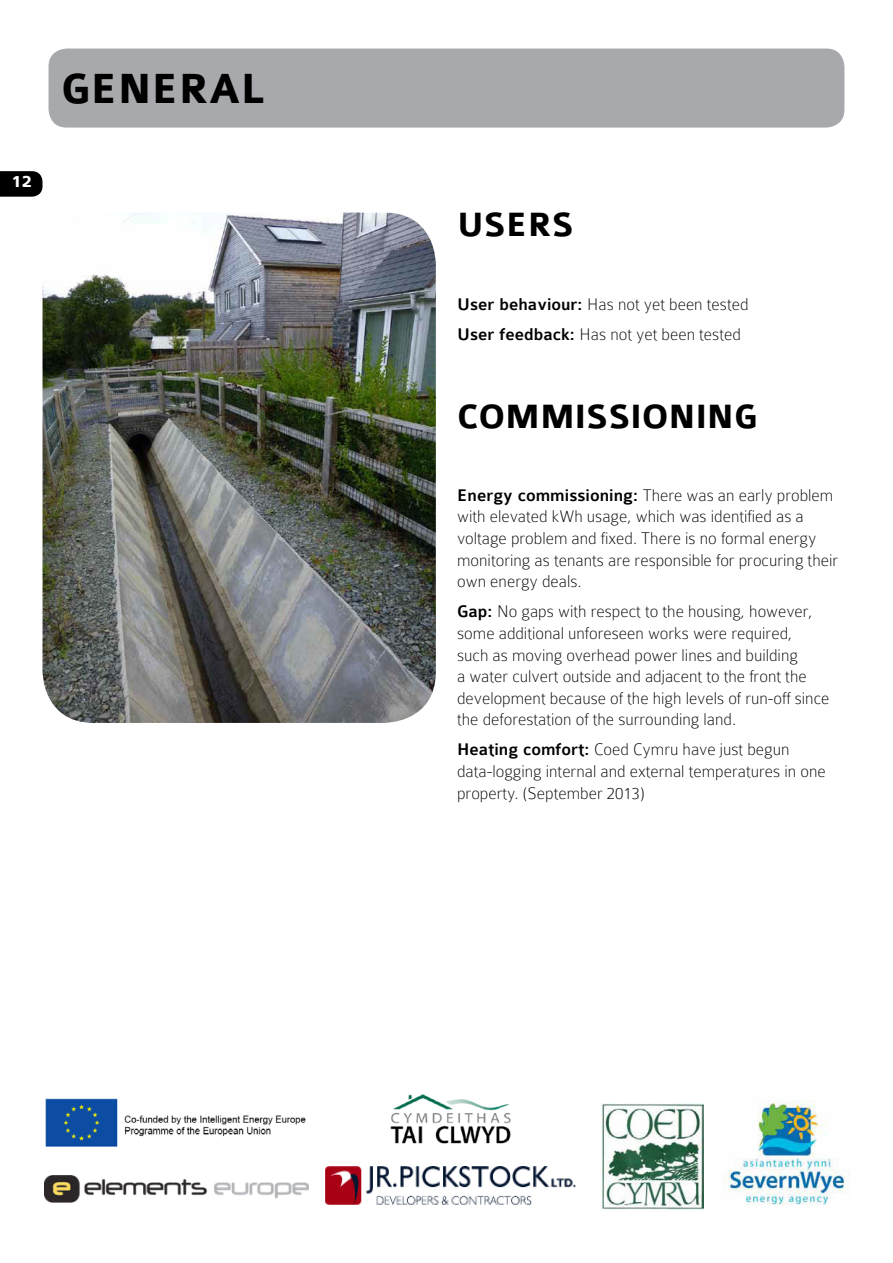
<style>
.page{position:relative;width:893px;height:1263px;background:#fff}
.page>*{position:absolute;margin:0;border:0;box-sizing:border-box;transform-origin:0 0}
.t1{font:700 45px "Colaborate";color:#000}
.t2{font:700 36px "Colaborate";color:#000}
.t3{font:100 18px/21.6px "Colaborate";color:#000}
.t4{font:700 18px "Colaborate";color:#fff}
.s1{font-weight:500}
</style>
<div class="page">
<div style="left:46px;top:46px;width:801px;height:85px;background:#a7a9ac;border-radius:21px"></div>
<div style="left:43px;top:43px;width:807px;height:91px;border:6px solid #fff;border-radius:21px"></div>
<svg style="left:0;top:171px;width:43px;height:26px"></svg>
<img style="left:43px;top:213px;width:393px;height:510px">
<img style="left:45px;top:1098px;width:261px;height:49px">
<img style="left:602px;top:1104px;width:102px;height:105px">
<img style="left:723px;top:1101px;width:127px;height:104px">
<img style="left:45px;top:1175px;width:263px;height:27px">
<img style="left:325px;top:1167px;width:251px;height:38px">
<img style="left:390px;top:1094px;width:121px;height:50px">
<p class="t4" style="left:11px;top:172px;width:22px">12</p>
<h1 class="t1" style="left:61px;top:65px;width:204px">GENERAL</h1>
<h2 class="t2" style="left:457px;top:206px;width:118px">USERS</h2>
<p class="t3" style="left:457px;top:289px;width:293px;line-height:30.2px"><span class="s1">User behaviour:</span> Has not yet been tested<br><span class="s1">User feedback:</span> Has not yet been tested</p>
<h2 class="t2" style="left:457px;top:398px;width:302px">COMMISSIONING</h2>
<p class="t3" style="left:457px;top:484px;width:383px"><span class="s1">Energy commissioning:</span> There was an early problem with elevated kWh usage, which was identified as a voltage problem and fixed. There is no formal energy monitoring as tenants are responsible for procuring their own energy deals.</p>
<p class="t3" style="left:457px;top:601px;width:374px"><span class="s1">Gap:</span> No gaps with respect to the housing, however, some additional unforeseen works were required,<br>such as moving overhead power lines and building<br>a water culvert outside and adjacent to the front the development because of the high levels of run-off since the deforestation of the surrounding land.</p>
<p class="t3" style="left:457px;top:739px;width:370px"><span class="s1">Heating comfort:</span> Coed Cymru have just begun data-logging internal and external temperatures in one property. (September 2013)</p>
</div>
